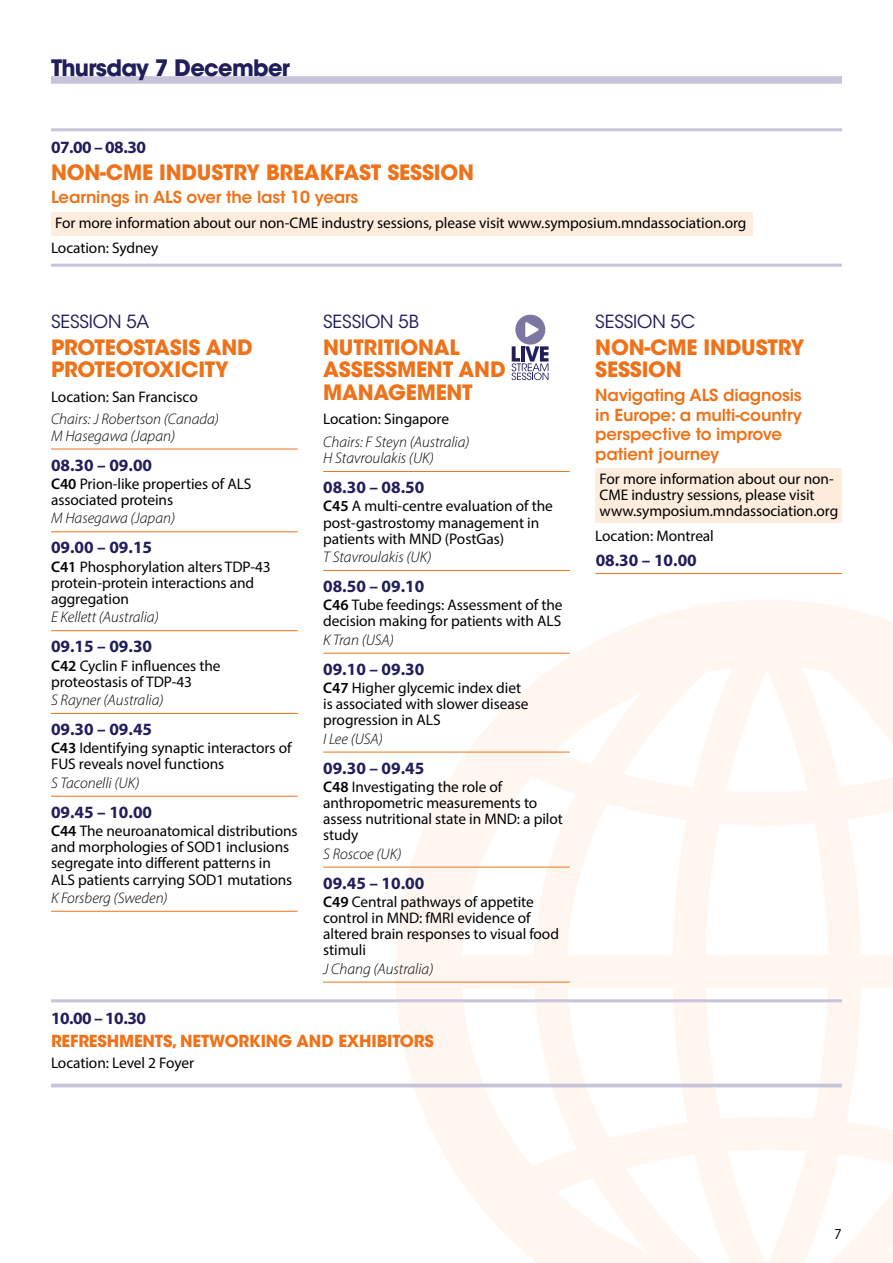
<style>
.page{position:relative;width:893px;height:1263px;background:#fff}
.page>*{position:absolute;margin:0;border:0;box-sizing:border-box;transform-origin:0 0}
._2023_Page_heading{font:700 22.5px "ITC Avant Garde Std";letter-spacing:-.03em;color:#201e5b}
._2023_Session_title{font:700 21px/22.5px "ITC Avant Garde Std";letter-spacing:-.01em;color:#ee7219}
._2023_Session_number{font:18px "ITC Avant Garde Std";letter-spacing:-.01em;color:#201e5b}
._2023_Time{font:700 17.25px "Myriad Pro";color:#201e5b}
._2023_Page_heading-2{font:700 17.25px "Myriad Pro";letter-spacing:-.03em;color:#201e5b}
._2023_Session_title-2{font:600 16.5px/19.5px "ITC Avant Garde Std";letter-spacing:-.01em;color:#ee7219}
._2023_Session_title-3{font:700 16.5px "ITC Avant Garde Std";letter-spacing:-.01em;color:#ee7219}
._2023_Programme_main_text{font:15.3px/16.2px "Myriad Pro";letter-spacing:-.005em;color:#000}
._2023_Chairs{font:italic 300 15.3px/16.2px "Myriad Pro";color:#000}
._2023_Session_number-2{font:15.3px/16.2px "Myriad Pro";letter-spacing:-.005em;color:#000}
._2023_Location{font:15.3px "Myriad Pro";letter-spacing:-.005em;color:#000}
.t1{font:13.5px "ITC Avant Garde Std";color:#000}
.s1{font-weight:600}
</style>
<div class="page">
<div style="left:51px;top:213px;width:702px;height:23px;background:#feecdd"></div>
<div style="left:595px;top:469px;width:247px;height:54px;background:#feecdd"></div>
<svg style="left:395px;top:600px;width:498px;height:663px"></svg>
<hr style="left:323px;top:471px;width:247px;height:1px;background:#ee7219">
<hr style="left:323px;top:570px;width:247px;height:1px;background:#ee7219">
<hr style="left:323px;top:653px;width:247px;height:1px;background:#ee7219">
<hr style="left:323px;top:752px;width:247px;height:1px;background:#ee7219">
<hr style="left:323px;top:867px;width:247px;height:1px;background:#ee7219">
<hr style="left:323px;top:982px;width:247px;height:1px;background:#ee7219">
<hr style="left:595px;top:573px;width:247px;height:1px;background:#ee7219">
<div style="left:51px;top:76px;width:791px;height:8px;background:#c6c3da"></div>
<hr style="left:51px;top:128px;width:791px;height:3px;background:#c6c3da">
<hr style="left:51px;top:264px;width:791px;height:3px;background:#c6c3da">
<hr style="left:51px;top:449px;width:247px;height:1px;background:#ee7219">
<hr style="left:51px;top:531px;width:247px;height:1px;background:#ee7219">
<hr style="left:51px;top:630px;width:247px;height:1px;background:#ee7219">
<hr style="left:51px;top:713px;width:247px;height:1px;background:#ee7219">
<hr style="left:51px;top:796px;width:247px;height:1px;background:#ee7219">
<hr style="left:51px;top:911px;width:247px;height:1px;background:#ee7219">
<hr style="left:51px;top:999px;width:791px;height:3px;background:#c6c3da">
<hr style="left:51px;top:1084px;width:791px;height:3px;background:#c6c3da">
<svg style="left:511px;top:315px;width:38px;height:65px"></svg>
<p class="_2023_Page_heading" style="left:51px;top:53px;width:241px">Thursday 7 December</p>
<p class="_2023_Page_heading-2" style="left:51px;top:136px;width:96px">07.00 – 08.30</p>
<p class="_2023_Session_title" style="left:51px;top:160px;width:424px">NON-CME INDUSTRY BREAKFAST SESSION</p>
<p class="_2023_Session_title-2" style="left:51px;top:188px;width:309px">Learnings in ALS over the last 10 years</p>
<p class="_2023_Session_number-2" style="left:55px;top:214px;width:693px">For more information about our non-CME industry sessions, please visit www.symposium.mndassociation.org</p>
<p class="_2023_Location" style="left:51px;top:238px;width:109px">Location: Sydney</p>
<p class="_2023_Session_number" style="left:51px;top:311px;width:100px">SESSION 5A</p>
<p class="_2023_Session_title" style="left:51px;top:336px;width:203px">PROTEOSTASIS AND<br>PROTEOTOXICITY</p>
<p class="_2023_Location" style="left:51px;top:387px;width:148px">Location: San Francisco</p>
<p class="_2023_Chairs" style="left:51px;top:411px;width:170px">Chairs: J Robertson (Canada)<br>M Hasegawa (Japan)</p>
<p class="_2023_Time" style="left:51px;top:454px;width:103px">08.30 – 09.00</p>
<p class="_2023_Programme_main_text" style="left:51px;top:475px;width:202px"><span class="s1">C40</span> Prion-like properties of ALS associated proteins</p>
<p class="_2023_Chairs" style="left:51px;top:510px;width:126px">M Hasegawa (Japan)</p>
<p class="_2023_Time" style="left:51px;top:536px;width:103px">09.00 – 09.15</p>
<p class="_2023_Programme_main_text" style="left:51px;top:558px;width:221px"><span class="s1">C41</span> Phosphorylation alters TDP-43 protein-protein interactions and aggregation</p>
<p class="_2023_Chairs" style="left:51px;top:609px;width:109px">E Kellett (Australia)</p>
<p class="_2023_Time" style="left:51px;top:635px;width:103px">09.15 – 09.30</p>
<p class="_2023_Programme_main_text" style="left:51px;top:657px;width:171px"><span class="s1">C42</span> Cyclin F influences the proteostasis of TDP-43</p>
<p class="_2023_Chairs" style="left:51px;top:692px;width:114px">S Rayner (Australia)</p>
<p class="_2023_Time" style="left:51px;top:718px;width:103px">09.30 – 09.45</p>
<p class="_2023_Programme_main_text" style="left:51px;top:740px;width:242px"><span class="s1">C43</span> Identifying synaptic interactors of<br>FUS reveals novel functions</p>
<p class="_2023_Chairs" style="left:51px;top:774px;width:90px">S Taconelli (UK)</p>
<p class="_2023_Time" style="left:51px;top:801px;width:103px">09.45 – 10.00</p>
<p class="_2023_Programme_main_text" style="left:51px;top:823px;width:248px"><span class="s1">C44</span> The neuroanatomical distributions and morphologies of SOD1 inclusions segregate into different patterns in ALS patients carrying SOD1 mutations</p>
<p class="_2023_Chairs" style="left:51px;top:889px;width:118px">K Forsberg (Sweden)</p>
<p class="_2023_Session_number" style="left:323px;top:311px;width:97px">SESSION 5B</p>
<p class="_2023_Session_title" style="left:323px;top:336px;width:184px">NUTRITIONAL<br>ASSESSMENT AND<br>MANAGEMENT</p>
<p class="_2023_Location" style="left:323px;top:410px;width:127px">Location: Singapore</p>
<p class="_2023_Chairs" style="left:323px;top:434px;width:148px">Chairs: F Steyn (Australia)<br>H Stavroulakis (UK)</p>
<p class="_2023_Time" style="left:323px;top:476px;width:103px">08.30 – 08.50</p>
<p class="_2023_Programme_main_text" style="left:323px;top:498px;width:231px"><span class="s1">C45</span> A multi-centre evaluation of the post-gastrostomy management in patients with MND (PostGas)</p>
<p class="_2023_Chairs" style="left:323px;top:549px;width:110px">T Stavroulakis (UK)</p>
<p class="_2023_Time" style="left:323px;top:575px;width:103px">08.50 – 09.10</p>
<p class="_2023_Programme_main_text" style="left:323px;top:597px;width:241px"><span class="s1">C46</span> Tube feedings: Assessment of the decision making for patients with ALS</p>
<p class="_2023_Chairs" style="left:323px;top:631px;width:72px">K Tran (USA)</p>
<p class="_2023_Time" style="left:323px;top:658px;width:103px">09.10 – 09.30</p>
<p class="_2023_Programme_main_text" style="left:323px;top:680px;width:207px"><span class="s1">C47</span> Higher glycemic index diet is associated with slower disease progression in ALS</p>
<p class="_2023_Chairs" style="left:323px;top:730px;width:61px">I Lee (USA)</p>
<p class="_2023_Time" style="left:323px;top:757px;width:103px">09.30 – 09.45</p>
<p class="_2023_Programme_main_text" style="left:323px;top:778px;width:241px"><span class="s1">C48</span> Investigating the role of anthropometric measurements to assess nutritional state in MND: a pilot study</p>
<p class="_2023_Chairs" style="left:323px;top:845px;width:80px">S Roscoe (UK)</p>
<p class="_2023_Time" style="left:323px;top:872px;width:103px">09.45 – 10.00</p>
<p class="_2023_Programme_main_text" style="left:323px;top:893px;width:237px"><span class="s1">C49</span> Central pathways of appetite control in MND: fMRI evidence of altered brain responses to visual food stimuli</p>
<p class="_2023_Chairs" style="left:323px;top:960px;width:112px">J Chang (Australia)</p>
<p class="_2023_Page_heading-2" style="left:51px;top:1006px;width:96px">10.00 – 10.30</p>
<p class="_2023_Session_title-3" style="left:51px;top:1030px;width:384px">REFRESHMENTS, NETWORKING AND EXHIBITORS</p>
<p class="_2023_Location" style="left:51px;top:1053px;width:145px">Location: Level 2 Foyer</p>
<p class="_2023_Session_number" style="left:595px;top:311px;width:101px">SESSION 5C</p>
<p class="_2023_Session_title" style="left:595px;top:336px;width:211px">NON-CME INDUSTRY<br>SESSION</p>
<p class="_2023_Session_title-2" style="left:595px;top:385px;width:208px">Navigating ALS diagnosis in Europe: a multi-country perspective to improve patient journey</p>
<p class="_2023_Session_number-2" style="left:600px;top:471px;width:240px">For more information about our non-<br>CME industry sessions, please visit www.symposium.mndassociation.org</p>
<p class="_2023_Location" style="left:595px;top:526px;width:120px">Location: Montreal</p>
<p class="_2023_Page_heading-2" style="left:596px;top:549px;width:103px">08.30 – 10.00</p>
<p class="t1" style="left:834px;top:1226px;width:9px">7</p>
</div>
